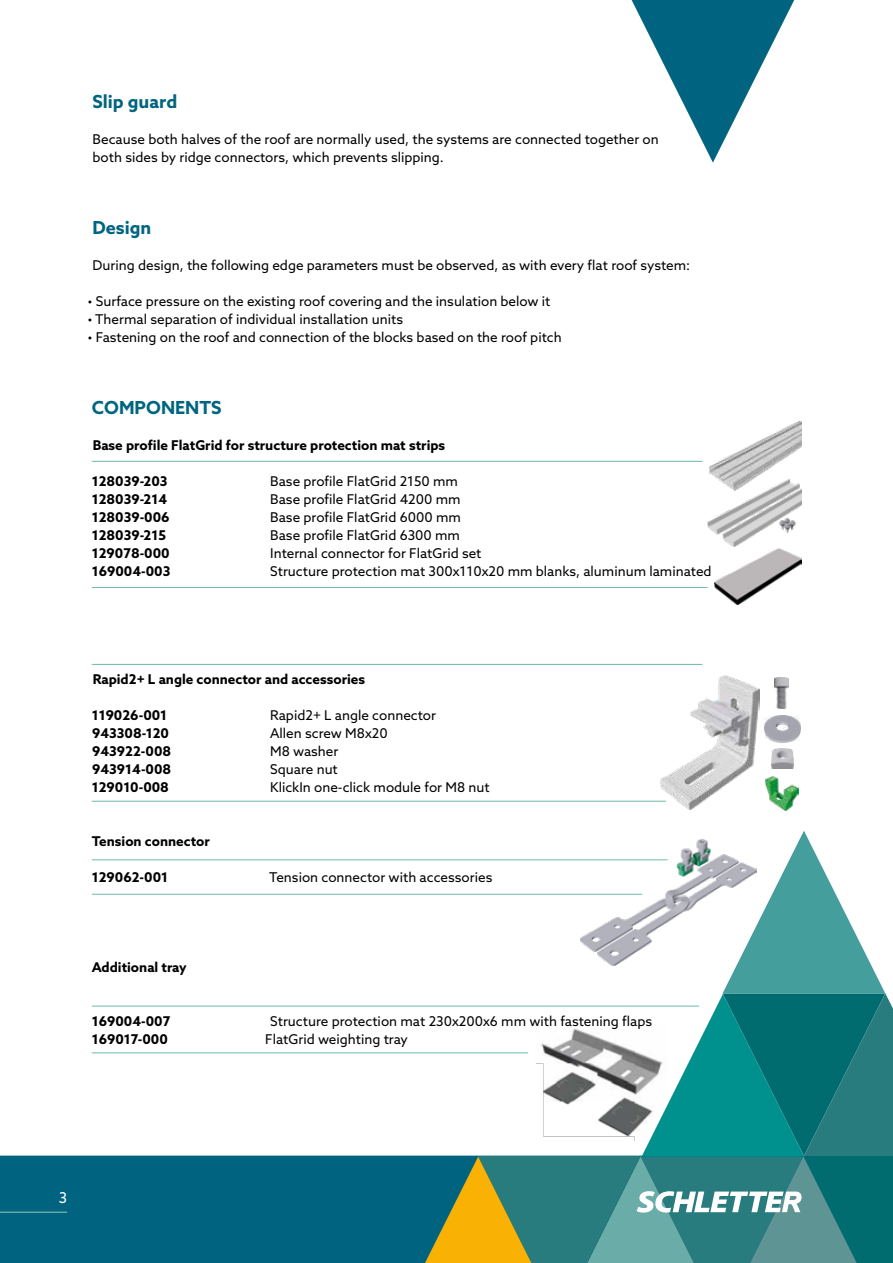
<style>
.page{position:relative;width:893px;height:1263px;background:#fff}
.page>*{position:absolute;margin:0;border:0;box-sizing:border-box;transform-origin:0 0}
.t1{font:700 18px "Azo Sans";color:#006580}
.t2{font:15px "Azo Sans";color:#fff}
.t3{font:13.5px/18px "Azo Sans";color:#000}
.t4{font:700 13.5px "Azo Sans";color:#000}
</style>
<div class="page">
<div style="left:0;top:1155px;width:419px;height:108px;background:#006480"></div>
<hr style="left:0;top:1212px;width:67px;height:1px;background:#93cdb5">
<svg style="left:419px;top:831px;width:474px;height:432px"></svg>
<svg style="left:631px;top:0;width:164px;height:163px"></svg>
<img style="left:536px;top:1025px;width:130px;height:115px">
<hr style="left:92px;top:859px;width:576px;height:1px;background:#6cbaa9">
<hr style="left:92px;top:587px;width:616px;height:1px;background:#6cbaa9">
<hr style="left:92px;top:461px;width:610px;height:1px;background:#6cbaa9">
<hr style="left:92px;top:664px;width:610px;height:1px;background:#6cbaa9">
<hr style="left:92px;top:801px;width:574px;height:1px;background:#6cbaa9">
<hr style="left:92px;top:894px;width:550px;height:1px;background:#6cbaa9">
<hr style="left:92px;top:1006px;width:607px;height:1px;background:#6cbaa9">
<hr style="left:92px;top:1052px;width:436px;height:1px;background:#6cbaa9">
<img style="left:580px;top:840px;width:176px;height:126px">
<img style="left:660px;top:676px;width:99px;height:133px">
<img style="left:775px;top:677px;width:13px;height:31px">
<img style="left:764px;top:715px;width:36px;height:28px">
<img style="left:765px;top:777px;width:34px;height:33px">
<img style="left:771px;top:749px;width:22px;height:20px">
<img style="left:714px;top:549px;width:87px;height:55px">
<img style="left:707px;top:491px;width:94px;height:55px">
<img style="left:709px;top:422px;width:92px;height:69px">
<h1 class="t1" style="left:92px;top:90px;width:86px">Slip guard</h1>
<p class="t3" style="left:93px;top:130px;width:568px">Because both halves of the roof are normally used, the systems are connected together on both sides by ridge connectors, which prevents slipping.</p>
<h1 class="t1" style="left:92px;top:216px;width:60px">Design</h1>
<p class="t3" style="left:93px;top:256px;width:599px">During design, the following edge parameters must be observed, as with every flat roof system:</p>
<p class="t3" style="left:87px;top:292px;width:465px">• Surface pressure on the existing roof covering and the insulation below it</p>
<p class="t3" style="left:87px;top:310px;width:317px">• Thermal separation of individual installation units</p>
<p class="t3" style="left:87px;top:328px;width:476px">• Fastening on the roof and connection of the blocks based on the roof pitch</p>
<h1 class="t1" style="left:92px;top:396px;width:131px">COMPONENTS</h1>
<p class="t4" style="left:93px;top:436px;width:354px">Base profile FlatGrid for structure protection mat strips</p>
<p class="t4" style="left:92px;top:472px;width:77px">128039-203</p>
<p class="t3" style="left:270px;top:472px;width:189px">Base profile FlatGrid 2150 mm</p>
<p class="t4" style="left:92px;top:490px;width:77px">128039-214</p>
<p class="t3" style="left:270px;top:490px;width:192px">Base profile FlatGrid 4200 mm</p>
<p class="t4" style="left:92px;top:508px;width:79px">128039-006</p>
<p class="t3" style="left:270px;top:508px;width:192px">Base profile FlatGrid 6000 mm</p>
<p class="t4" style="left:92px;top:526px;width:76px">128039-215</p>
<p class="t3" style="left:270px;top:526px;width:191px">Base profile FlatGrid 6300 mm</p>
<p class="t4" style="left:92px;top:544px;width:79px">129078-000</p>
<p class="t3" style="left:270px;top:544px;width:213px">Internal connector for FlatGrid set</p>
<p class="t4" style="left:92px;top:562px;width:80px">169004-003</p>
<p class="t3" style="left:270px;top:562px;width:443px">Structure protection mat 300x110x20 mm blanks, aluminum laminated</p>
<p class="t4" style="left:93px;top:670px;width:274px">Rapid2+ L angle connector and accessories</p>
<p class="t4" style="left:92px;top:706px;width:77px">119026-001</p>
<p class="t3" style="left:270px;top:706px;width:167px">Rapid2+ L angle connector</p>
<p class="t4" style="left:92px;top:724px;width:78px">943308-120</p>
<p class="t3" style="left:270px;top:724px;width:119px">Allen screw M8x20</p>
<p class="t4" style="left:92px;top:742px;width:81px">943922-008</p>
<p class="t3" style="left:270px;top:742px;width:70px">M8 washer</p>
<p class="t4" style="left:92px;top:760px;width:81px">943914-008</p>
<p class="t3" style="left:270px;top:760px;width:69px">Square nut</p>
<p class="t4" style="left:92px;top:778px;width:79px">129010-008</p>
<p class="t3" style="left:270px;top:778px;width:221px">KlickIn one-click module for M8 nut</p>
<p class="t4" style="left:92px;top:832px;width:120px">Tension connector</p>
<p class="t4" style="left:92px;top:868px;width:78px">129062-001</p>
<p class="t3" style="left:269px;top:868px;width:225px">Tension connector with accessories</p>
<p class="t4" style="left:92px;top:958px;width:96px">Additional tray</p>
<p class="t4" style="left:92px;top:1012px;width:80px">169004-007</p>
<p class="t3" style="left:270px;top:1012px;width:383px">Structure protection mat 230x200x6 mm with fastening flaps</p>
<p class="t4" style="left:92px;top:1030px;width:78px">169017-000</p>
<p class="t3" style="left:265px;top:1030px;width:144px">FlatGrid weighting tray</p>
<p class="t2" style="left:59px;top:1187px;width:10px">3</p>
</div>
